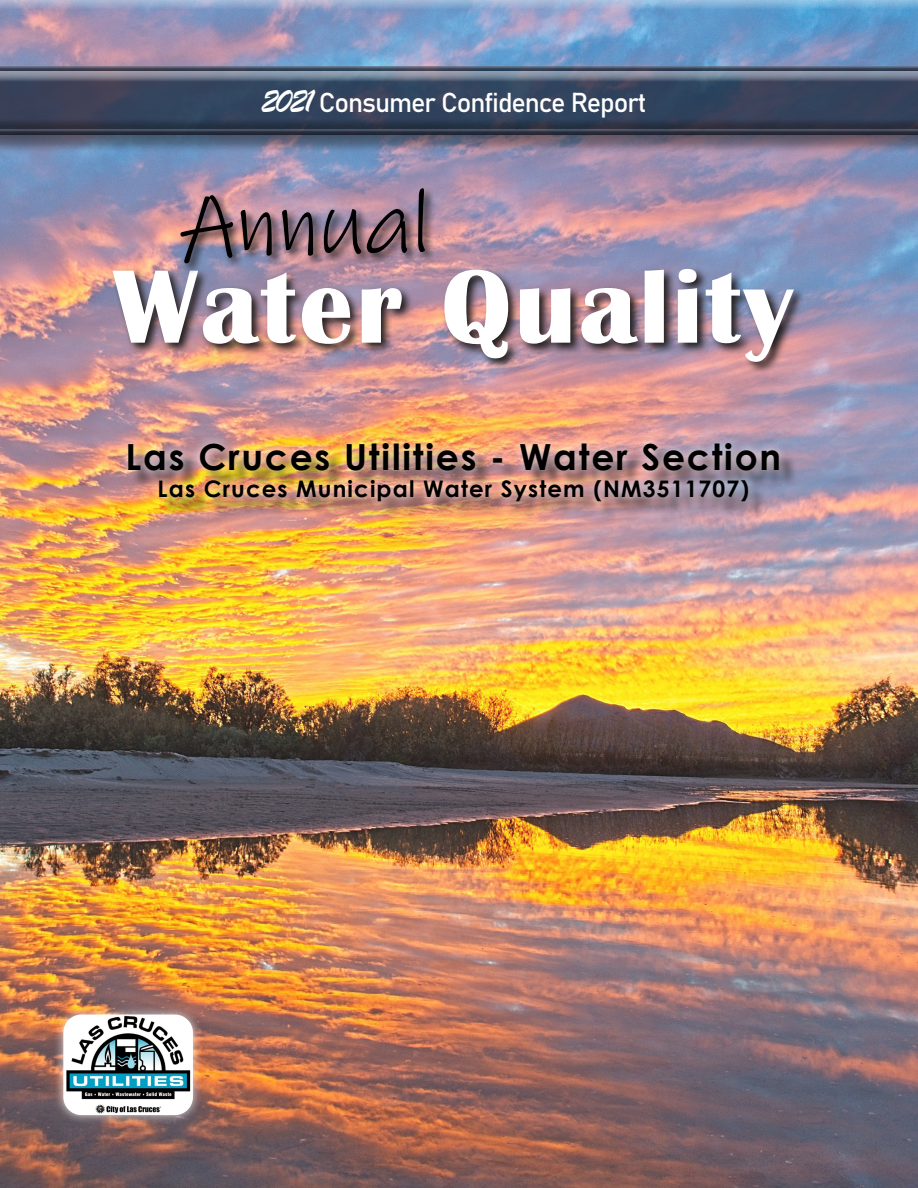
<style>
.page{position:relative;width:918px;height:1188px;background:#fff}
.page>*{position:absolute;margin:0;border:0;box-sizing:border-box;transform-origin:0 0}
.Cover_Header_1__H1{font:700 108px "Britannic";letter-spacing:.03em;color:#fff}
.t1{font:90px "Ink Free";color:#000}
.Cover_Header_2__H1{font:700 36px "Century Gothic";letter-spacing:.05em;color:#000}
.Year_Header__H1{font:27px "Bahnschrift";letter-spacing:-.04em;color:#fff}
.Cover_Header_2__H1-2{font:700 22.8px "Century Gothic";letter-spacing:.05em;color:#000}
.s1{font-family:"Brush Script";font-size:36px}
</style>
<div class="page">
<img style="left:0;top:0;width:918px;height:1188px">
<img style="left:111px;top:266px;width:695px;height:109px">
<svg style="left:178px;top:186px;width:259px;height:89px;background:#a68597"></svg>
<div style="left:54px;top:1005px;width:149px;height:120px;background:#fff;opacity:.75"></div>
<img style="left:63px;top:1015px;width:130px;height:100px">
<div style="left:0;top:71px;width:918px;height:58px;background:#231f20;opacity:.75"></div>
<div style="left:131px;top:446px;width:666px;height:74px;background:#231f20;opacity:.75"></div>
<div style="left:118px;top:434px;width:671px;height:77px;background:#fff;opacity:.75"></div>
<div style="left:0;top:65px;width:918px;height:7px;background:#231f20;opacity:.75"></div>
<div style="left:0;top:132px;width:918px;height:21px;background:#231f20;opacity:.75"></div>
<div style="left:0;top:128px;width:918px;height:7px;background:#231f20;opacity:.75"></div>
<h1 class="Year_Header__H1" style="left:262px;top:82px;width:387px"><span class="s1">2021</span> Consumer Confidence Report</h1>
<p class="t1" style="left:180px;top:160px;width:251px">Annual</p>
<h1 class="Cover_Header_1__H1" style="left:113px;top:246px;width:681px">Water Quality</h1>
<h1 class="Cover_Header_2__H1" style="left:126px;top:429px;width:657px">Las Cruces Utilities - Water Section</h1>
<h1 class="Cover_Header_2__H1-2" style="left:158px;top:472px;width:593px">Las Cruces Municipal Water System (NM3511707)</h1>
</div>
